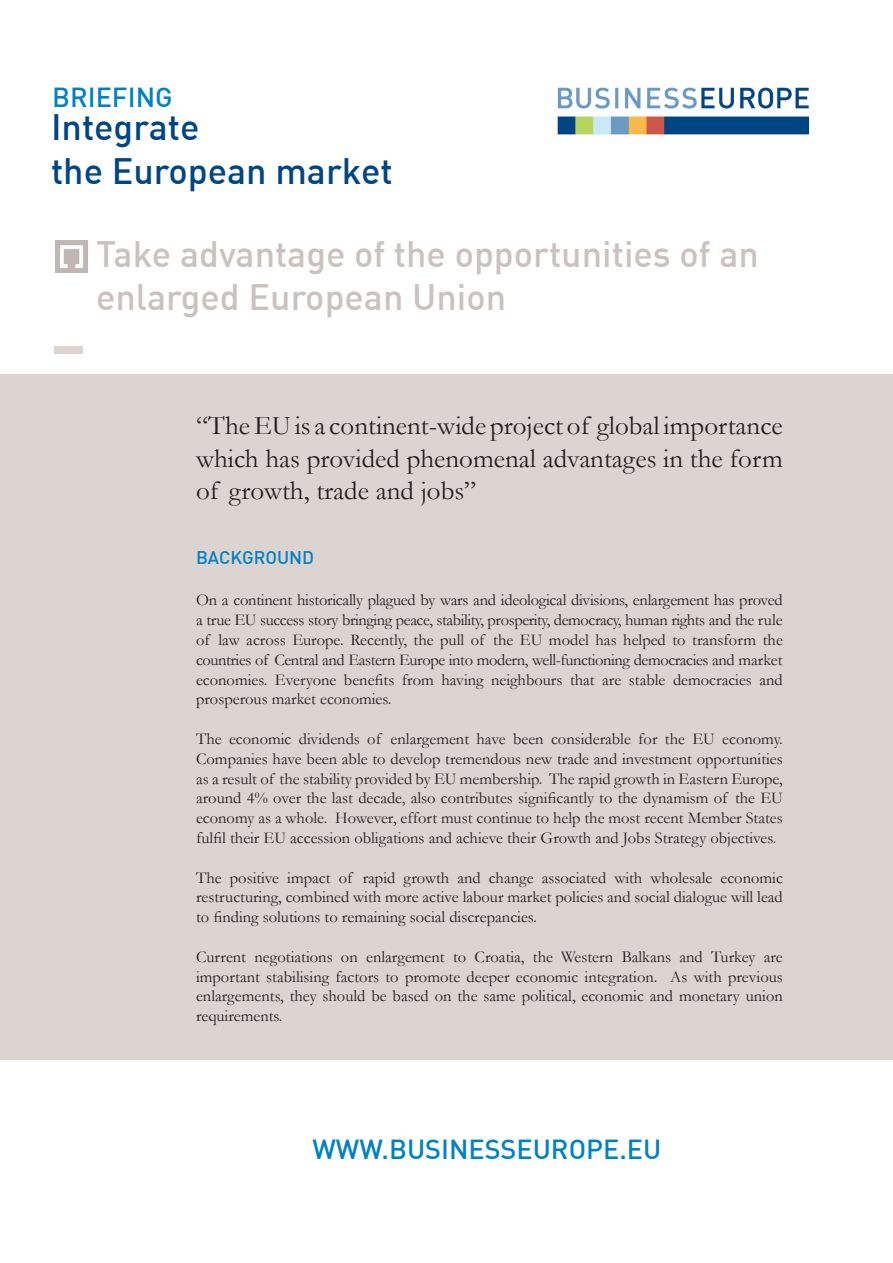
<style>
.page{position:relative;width:893px;height:1263px;background:#fff}
.page>*{position:absolute;margin:0;border:0;box-sizing:border-box;transform-origin:0 0}
.t1{font:500 36px/43.2px "DIN";color:#cac2bf}
.t2{font:500 36px "DIN";color:#004684}
.t3{font:27px/32.4px "Garamond";color:#231f20;text-align:justify}
.t4{font:500 27px "DIN";color:#0082c2}
.t5{font:500 18px "DIN";color:#0082c3}
.t6{font:16.5px/19.8px "Garamond";color:#231f20;text-align:justify}
</style>
<div class="page">
<div style="left:0;top:374px;width:893px;height:686px;background:#dbd4d1"></div>
<img style="left:557px;top:87px;width:253px;height:48px">
<div style="left:55px;top:346px;width:28px;height:7px;background:#dbd4d1"></div>
<img style="left:56px;top:241px;width:32px;height:32px">
<p class="t4" style="left:52px;top:80px;width:122px">BRIEFING</p>
<p class="t2" style="left:51px;top:104px;width:150px">Integrate</p>
<p class="t2" style="left:51px;top:148px;width:343px">the European market</p>
<p class="t1" style="left:96px;top:231px;width:664px">Take advantage of the opportunities of an enlarged European Union</p>
<p class="t3" style="left:196px;top:409px;width:588px">“The EU is a continent-wide project of global importance which has provided phenomenal advantages in the form of growth, trade and jobs”</p>
<p class="t5" style="left:196px;top:546px;width:120px">BACKGROUND</p>
<p class="t6" style="left:196px;top:590px;width:588px">On a continent historically plagued by wars and ideological divisions, enlargement has proved a true EU success story bringing peace, stability, prosperity, democracy, human rights and the rule of law across Europe. Recently, the pull of the EU model has helped to transform the countries of Central and Eastern Europe into modern, well-functioning democracies and market economies. Everyone benefits from having neighbours that are stable democracies and prosperous market economies.</p>
<p class="t6" style="left:196px;top:728px;width:588px">The economic dividends of enlargement have been considerable for the EU economy.<br>Companies have been able to develop tremendous new trade and investment opportunities as a result of the stability provided by EU membership. The rapid growth in Eastern Europe, around 4% over the last decade, also contributes significantly to the dynamism of the EU economy as a whole. However, effort must continue to help the most recent Member States fulfil their EU accession obligations and achieve their Growth and Jobs Strategy objectives.</p>
<p class="t6" style="left:196px;top:867px;width:588px">The positive impact of rapid growth and change associated with wholesale economic restructuring, combined with more active labour market policies and social dialogue will lead to finding solutions to remaining social discrepancies.</p>
<p class="t6" style="left:196px;top:946px;width:588px">Current negotiations on enlargement to Croatia, the Western Balkans and Turkey are important stabilising factors to promote deeper economic integration. As with previous enlargements, they should be based on the same political, economic and monetary union requirements.</p>
<p class="t4" style="left:312px;top:1131px;width:350px">WWW.BUSINESSEUROPE.EU</p>
</div>
